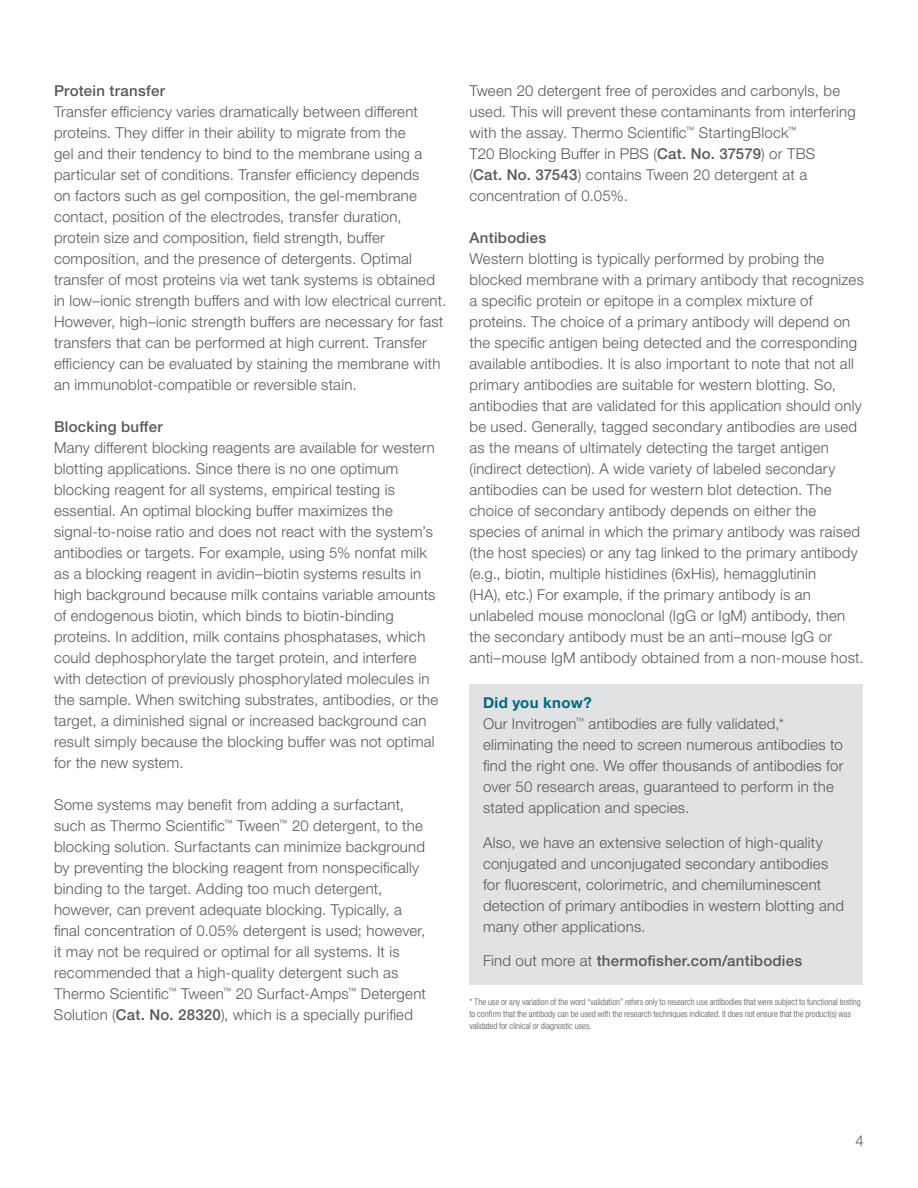
<style>
.page{position:relative;width:918px;height:1188px;background:#fff}
.page>*{position:absolute;margin:0;border:0;box-sizing:border-box;transform-origin:0 0}
.t1{font:300 15px/21px "Helvetica Neue LTW1 G";letter-spacing:.015em;color:#57585a}
.t2{font:500 15px "Helvetica Neue LTW1 G";letter-spacing:.02em;color:#57585a}
.t3{font:300 condensed 9px/12px "Helvetica Neue LTW1 G";letter-spacing:-.005em;color:#57585a}
.s1{font-weight:500}
.s2{font-weight:700;color:#00687f}
.s3{font-weight:300}
</style>
<div class="page">
<div style="left:470px;top:684px;width:393px;height:300px;background:#e1e2e4"></div>
<p class="t2" style="left:54px;top:82px;width:113px">Protein transfer</p>
<p class="t1" style="left:54px;top:101px;width:394px">Transfer efficiency varies dramatically between different proteins. They differ in their ability to migrate from the<br>gel and their tendency to bind to the membrane using a particular set of conditions. Transfer efficiency depends<br>on factors such as gel composition, the gel-membrane contact, position of the electrodes, transfer duration, protein size and composition, field strength, buffer composition, and the presence of detergents. Optimal transfer of most proteins via wet tank systems is obtained in low–ionic strength buffers and with low electrical current.<br>However, high–ionic strength buffers are necessary for fast transfers that can be performed at high current. Transfer efficiency can be evaluated by staining the membrane with an immunoblot-compatible or reversible stain.</p>
<p class="t2" style="left:54px;top:418px;width:110px">Blocking buffer</p>
<p class="t1" style="left:54px;top:437px;width:386px">Many different blocking reagents are available for western blotting applications. Since there is no one optimum blocking reagent for all systems, empirical testing is essential. An optimal blocking buffer maximizes the signal-to-noise ratio and does not react with the system’s antibodies or targets. For example, using 5% nonfat milk as a blocking reagent in avidin–biotin systems results in high background because milk contains variable amounts of endogenous biotin, which binds to biotin-binding proteins. In addition, milk contains phosphatases, which could dephosphorylate the target protein, and interfere with detection of previously phosphorylated molecules in the sample. When switching substrates, antibodies, or the target, a diminished signal or increased background can result simply because the blocking buffer was not optimal for the new system.</p>
<p class="t1" style="left:54px;top:794px;width:373px">Some systems may benefit from adding a surfactant, such as Thermo Scientific<sup>™</sup> Tween<sup>™</sup> 20 detergent, to the blocking solution. Surfactants can minimize background by preventing the blocking reagent from nonspecifically binding to the target. Adding too much detergent, however, can prevent adequate blocking. Typically, a final concentration of 0.05% detergent is used; however, it may not be required or optimal for all systems. It is recommended that a high-quality detergent such as Thermo Scientific<sup>™</sup> Tween<sup>™</sup> 20 Surfact-Amps<sup>™</sup> Detergent Solution (<span class="s1">Cat. No. 28320</span>), which is a specially purified</p>
<p class="t1" style="left:469px;top:80px;width:388px">Tween 20 detergent free of peroxides and carbonyls, be used. This will prevent these contaminants from interfering with the assay. Thermo Scientific<sup>™</sup> StartingBlock<sup>™<br></sup>T20 Blocking Buffer in PBS (<span class="s1">Cat. No. 37579</span>) or TBS<br>(<span class="s1">Cat. No. 37543</span>) contains Tween 20 detergent at a concentration of 0.05%.</p>
<p class="t2" style="left:470px;top:229px;width:78px">Antibodies</p>
<p class="t1" style="left:470px;top:248px;width:396px">Western blotting is typically performed by probing the blocked membrane with a primary antibody that recognizes a specific protein or epitope in a complex mixture of proteins. The choice of a primary antibody will depend on the specific antigen being detected and the corresponding available antibodies. It is also important to note that not all primary antibodies are suitable for western blotting. So, antibodies that are validated for this application should only be used. Generally, tagged secondary antibodies are used as the means of ultimately detecting the target antigen (indirect detection). A wide variety of labeled secondary antibodies can be used for western blot detection. The choice of secondary antibody depends on either the species of animal in which the primary antibody was raised (the host species) or any tag linked to the primary antibody (e.g., biotin, multiple histidines (6xHis), hemagglutinin<br>(HA), etc.) For example, if the primary antibody is an unlabeled mouse monoclonal (IgG or IgM) antibody, then the secondary antibody must be an anti–mouse IgG or anti–mouse IgM antibody obtained from a non-mouse host.</p>
<p class="t1" style="left:483px;top:692px;width:362px"><span class="s2">Did you know?<br></span>Our Invitrogen<sup>™</sup> antibodies are fully validated,* eliminating the need to screen numerous antibodies to find the right one. We offer thousands of antibodies for over 50 research areas, guaranteed to perform in the stated application and species.</p>
<p class="t1" style="left:483px;top:832px;width:363px">Also, we have an extensive selection of high-quality conjugated and unconjugated secondary antibodies for fluorescent, colorimetric, and chemiluminescent detection of primary antibodies in western blotting and many other applications.</p>
<p class="t2" style="left:483px;top:952px;width:321px"><span class="s3">Find out more at</span> thermofisher.com/antibodies</p>
<p class="t3" style="left:470px;top:996px;width:393px">* The use or any variation of the word “validation” refers only to research use antibodies that were subject to functional testing to confirm that the antibody can be used with the research techniques indicated. It does not ensure that the product(s) was validated for clinical or diagnostic uses.</p>
<p class="t1" style="left:856px;top:1130px;width:10px">4</p>
</div>
